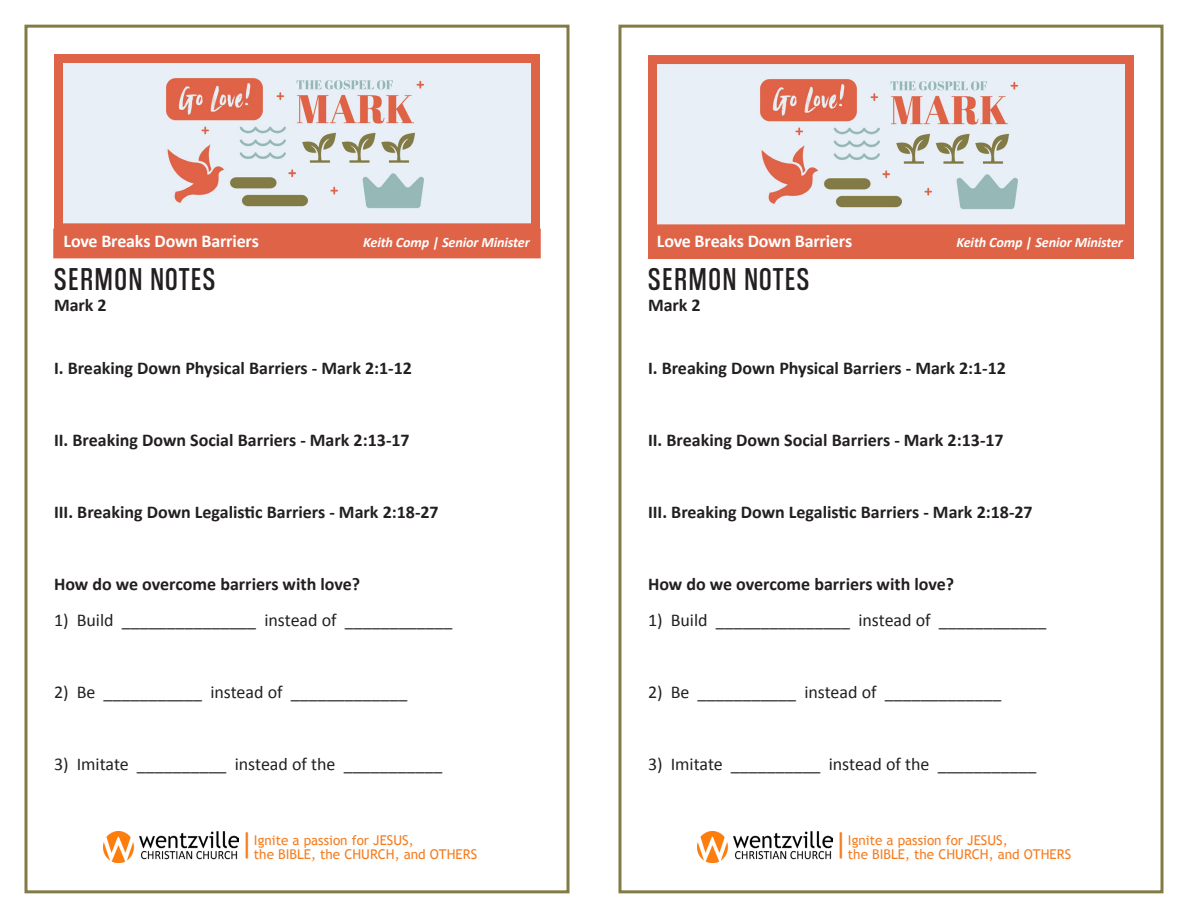
<style>
.page{position:relative;width:1188px;height:918px;background:#fff}
.page>*{position:absolute;margin:0;border:0;box-sizing:border-box;transform-origin:0 0}
.t1{font:33px "Coolvetica Condensed Rg";letter-spacing:.07em;color:#231f20}
.t2{font:29.55px "Calibri";color:#f47d21}
.t3{font:700 18px "Calibri";color:#231f20}
.t4{font:18px "Calibri";color:#231f20}
.t5{font:700 18px "Calibri";letter-spacing:-.01em;color:#fff}
.t6{font:italic 700 14.25px "Calibri";letter-spacing:-.01em;color:#fff}
.t7{font:13.5px "Trebuchet MS";color:#f47d21}
</style>
<div class="page">
<div style="left:24px;top:25px;width:546px;height:868px;border:3px solid #827b45"></div>
<img style="left:698px;top:831px;width:135px;height:31px">
<div style="left:58px;top:58px;width:478px;height:170px;background:#e8eff7"></div>
<img style="left:166px;top:78px;width:259px;height:131px">
<div style="left:54px;top:54px;width:486px;height:178px;border:9px solid #df6347"></div>
<div style="left:54px;top:229px;width:486px;height:29px;background:#df6347"></div>
<img style="left:104px;top:831px;width:135px;height:31px">
<div style="left:618px;top:25px;width:546px;height:868px;border:3px solid #827b45"></div>
<div style="left:652px;top:60px;width:478px;height:169px;background:#e8eff7"></div>
<img style="left:760px;top:79px;width:259px;height:131px">
<div style="left:648px;top:55px;width:486px;height:178px;border:9px solid #df6347"></div>
<div style="left:648px;top:230px;width:486px;height:29px;background:#df6347"></div>
<p class="t5" style="left:64px;top:228px;width:197px">Love Breaks Down Barriers</p>
<p class="t6" style="left:363px;top:232px;width:168px">Keith Comp | Senior Minister</p>
<p class="t1" style="left:54px;top:259px;width:163px">SERMON NOTES</p>
<p class="t3" style="left:54px;top:293px;width:54px">Mark 2</p>
<p class="t5" style="left:657px;top:228px;width:197px">Love Breaks Down Barriers</p>
<p class="t6" style="left:956px;top:232px;width:168px">Keith Comp | Senior Minister</p>
<p class="t1" style="left:648px;top:259px;width:163px">SERMON NOTES</p>
<p class="t3" style="left:648px;top:293px;width:54px">Mark 2</p>
<p class="t3" style="left:54px;top:356px;width:360px">I. Breaking Down Physical Barriers - Mark 2:1-12</p>
<p class="t3" style="left:648px;top:356px;width:360px">I. Breaking Down Physical Barriers - Mark 2:1-12</p>
<p class="t3" style="left:54px;top:428px;width:357px">II. Breaking Down Social Barriers - Mark 2:13-17</p>
<p class="t3" style="left:648px;top:428px;width:357px">II. Breaking Down Social Barriers - Mark 2:13-17</p>
<p class="t3" style="left:54px;top:500px;width:386px">III. Breaking Down Legalistic Barriers - Mark 2:18-27</p>
<p class="t3" style="left:648px;top:500px;width:386px">III. Breaking Down Legalistic Barriers - Mark 2:18-27</p>
<p class="t3" style="left:54px;top:572px;width:308px">How do we overcome barriers with love?</p>
<p class="t4" style="left:54px;top:608px;width:400px">1) Build _______________ instead of ____________</p>
<p class="t3" style="left:648px;top:572px;width:308px">How do we overcome barriers with love?</p>
<p class="t4" style="left:648px;top:608px;width:400px">1) Build _______________ instead of ____________</p>
<p class="t4" style="left:54px;top:680px;width:355px">2) Be ___________ instead of _____________</p>
<p class="t4" style="left:648px;top:680px;width:355px">2) Be ___________ instead of _____________</p>
<p class="t4" style="left:54px;top:752px;width:390px">3) Imitate __________ instead of the ___________</p>
<p class="t4" style="left:648px;top:752px;width:390px">3) Imitate __________ instead of the ___________</p>
<p class="t2" style="left:240px;top:823px;width:15px">|</p>
<p class="t7" style="left:254px;top:833px;width:161px">Ignite a passion for JESUS,</p>
<p class="t7" style="left:254px;top:846px;width:225px">the BIBLE, the CHURCH, and OTHERS</p>
<p class="t2" style="left:834px;top:823px;width:15px">|</p>
<p class="t7" style="left:848px;top:833px;width:161px">Ignite a passion for JESUS,</p>
<p class="t7" style="left:848px;top:846px;width:225px">the BIBLE, the CHURCH, and OTHERS</p>
</div>
